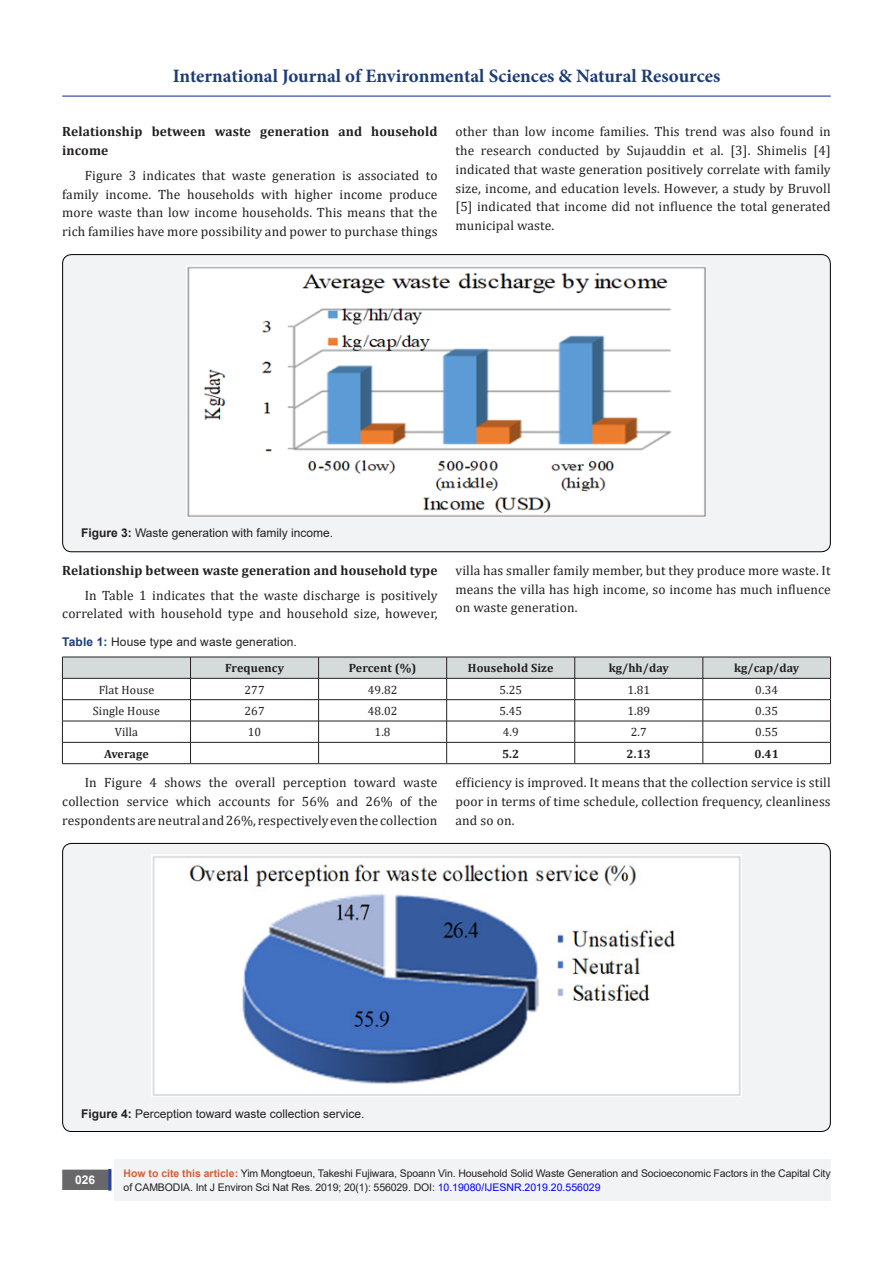
<style>
.page{position:relative;width:893px;height:1263px;background:#fff}
.page>*{position:absolute;margin:0;border:0;box-sizing:border-box;transform-origin:0 0}
.t1{font:700 18.9px "Minion Pro";color:#1d3c77}
.t2{font:13.5px/18.8px "Cambria";letter-spacing:.01em;color:#231f20;text-align:justify}
.t3{font:700 13.5px/18.8px "Cambria";letter-spacing:.01em;color:#231f20}
.t4{font:12px "Arial";color:#231f20}
.t5{font:12px "Cambria";letter-spacing:.01em;color:#231f20}
.t6{font:700 12px "Cambria";letter-spacing:.01em;color:#231f20}
.t7{font:700 12px "Arial";color:#fff}
.t8{font:10.5px/13.5px "Arial";letter-spacing:-.01em;color:#231f20}
.s1{font-weight:700}
.s2{font-weight:700;color:#1d3c77}
.s3{font-weight:700;color:#d55e37}
.s4{color:#00f}
</style>
<div class="page">
<div style="left:115px;top:1160px;width:716px;height:41px;background:#f2f3f4"></div>
<div style="left:63px;top:1170px;width:44px;height:19px;background:#68676a"></div>
<div style="left:62px;top:1169px;width:46px;height:21px;border:2px solid #68676a"></div>
<div style="left:108px;top:1169px;width:3px;height:21px;background:#1c6d90;border:2px solid #253f8e"></div>
<hr style="left:62px;top:96px;width:769px;height:1px;background:#253f8e">
<div style="left:63px;top:255px;width:767px;height:297px;background:#f2f3f4;border-radius:9px"></div>
<img style="left:186px;top:266px;width:521px;height:251px">
<svg style="left:62px;top:657px;width:769px;height:106px"></svg>
<hr style="left:62px;top:763px;width:129px;height:1px;background:#231f20">
<hr style="left:191px;top:763px;width:128px;height:1px;background:#231f20">
<hr style="left:319px;top:763px;width:128px;height:1px;background:#231f20">
<hr style="left:447px;top:763px;width:128px;height:1px;background:#231f20">
<hr style="left:575px;top:763px;width:128px;height:1px;background:#231f20">
<hr style="left:703px;top:763px;width:128px;height:1px;background:#231f20">
<div style="left:63px;top:843px;width:767px;height:288px;background:#f2f3f4;border-radius:9px"></div>
<img style="left:152px;top:854px;width:589px;height:242px">
<h1 class="t1" style="left:173px;top:63px;width:549px">International Journal of Environmental Sciences &amp; Natural Resources</h1>
<p class="t3" style="left:62px;top:122px;width:377px">Relationship between waste generation and household income</p>
<p class="t2" style="left:62px;top:166px;width:377px;text-indent:22px">Figure 3 indicates that waste generation is associated to family income. The households with higher income produce more waste than low income households. This means that the rich families have more possibility and power to purchase things</p>
<p class="t2" style="left:455px;top:122px;width:377px">other than low income families. This trend was also found in the research conducted by Sujauddin et al. [3]. Shimelis [4] indicated that waste generation positively correlate with family size, income, and education levels. However, a study by Bruvoll [5] indicated that income did not influence the total generated municipal waste.</p>
<p class="t4" style="left:81px;top:525px;width:254px"><span class="s1">Figure 3:</span> Waste generation with family income.</p>
<p class="t3" style="left:62px;top:560px;width:377px">Relationship between waste generation and household type</p>
<p class="t2" style="left:62px;top:586px;width:377px;text-align:right">In Table 1 indicates that the waste discharge is positively correlated with household type and household size, however,</p>
<p class="t2" style="left:455px;top:561px;width:377px">villa has smaller family member, but they produce more waste. It means the villa has high income, so income has much influence on waste generation.</p>
<p class="t4" style="left:62px;top:634px;width:236px"><span class="s2">Table 1:</span> House type and waste generation.</p>
<p class="t6" style="left:225px;top:660px;width:60px">Frequency</p>
<p class="t6" style="left:349px;top:660px;width:69px">Percent (%)</p>
<p class="t6" style="left:468px;top:660px;width:87px">Household Size</p>
<p class="t6" style="left:609px;top:660px;width:62px">kg/hh/day</p>
<p class="t6" style="left:734px;top:660px;width:67px">kg/cap/day</p>
<p class="t5" style="left:99px;top:682px;width:57px">Flat House</p>
<p class="t5" style="left:244px;top:682px;width:22px">277</p>
<p class="t5" style="left:368px;top:682px;width:31px">49.82</p>
<p class="t5" style="left:499px;top:682px;width:24px">5.25</p>
<p class="t5" style="left:627px;top:682px;width:24px">1.81</p>
<p class="t5" style="left:755px;top:682px;width:24px">0.34</p>
<p class="t5" style="left:93px;top:704px;width:69px">Single House</p>
<p class="t5" style="left:244px;top:704px;width:22px">267</p>
<p class="t5" style="left:368px;top:704px;width:31px">48.02</p>
<p class="t5" style="left:499px;top:704px;width:24px">5.45</p>
<p class="t5" style="left:627px;top:704px;width:24px">1.89</p>
<p class="t5" style="left:755px;top:704px;width:24px">0.35</p>
<p class="t5" style="left:115px;top:725px;width:25px">Villa</p>
<p class="t5" style="left:248px;top:725px;width:15px">10</p>
<p class="t5" style="left:375px;top:725px;width:17px">1.8</p>
<p class="t5" style="left:503px;top:725px;width:17px">4.9</p>
<p class="t5" style="left:631px;top:725px;width:17px">2.7</p>
<p class="t5" style="left:755px;top:725px;width:24px">0.55</p>
<p class="t6" style="left:104px;top:745px;width:46px">Average</p>
<p class="t6" style="left:502px;top:745px;width:19px">5.2</p>
<p class="t6" style="left:627px;top:745px;width:26px">2.13</p>
<p class="t6" style="left:754px;top:745px;width:26px">0.41</p>
<p class="t2" style="left:62px;top:773px;width:377px;text-indent:22px">In Figure 4 shows the overall perception toward waste collection service which accounts for 56% and 26% of the respondents are neutral and 26%, respectively even the collection</p>
<p class="t2" style="left:455px;top:773px;width:377px">efficiency is improved. It means that the collection service is still poor in terms of time schedule, collection frequency, cleanliness and so on.</p>
<p class="t4" style="left:81px;top:1105px;width:285px"><span class="s1">Figure 4:</span> Perception toward waste collection service.</p>
<p class="t7" style="left:75px;top:1171px;width:22px">026</p>
<p class="t8" style="left:124px;top:1167px;width:709px"><span class="s3">How to cite this article:</span> Yim Mongtoeun, Takeshi Fujiwara, Spoann Vin. Household Solid Waste Generation and Socioeconomic Factors in the Capital City of CAMBODIA. Int J Environ Sci Nat Res. 2019; 20(1): 556029. DOI: <span class="s4">10.19080/IJESNR.2019.20.556029</span></p>
</div>
